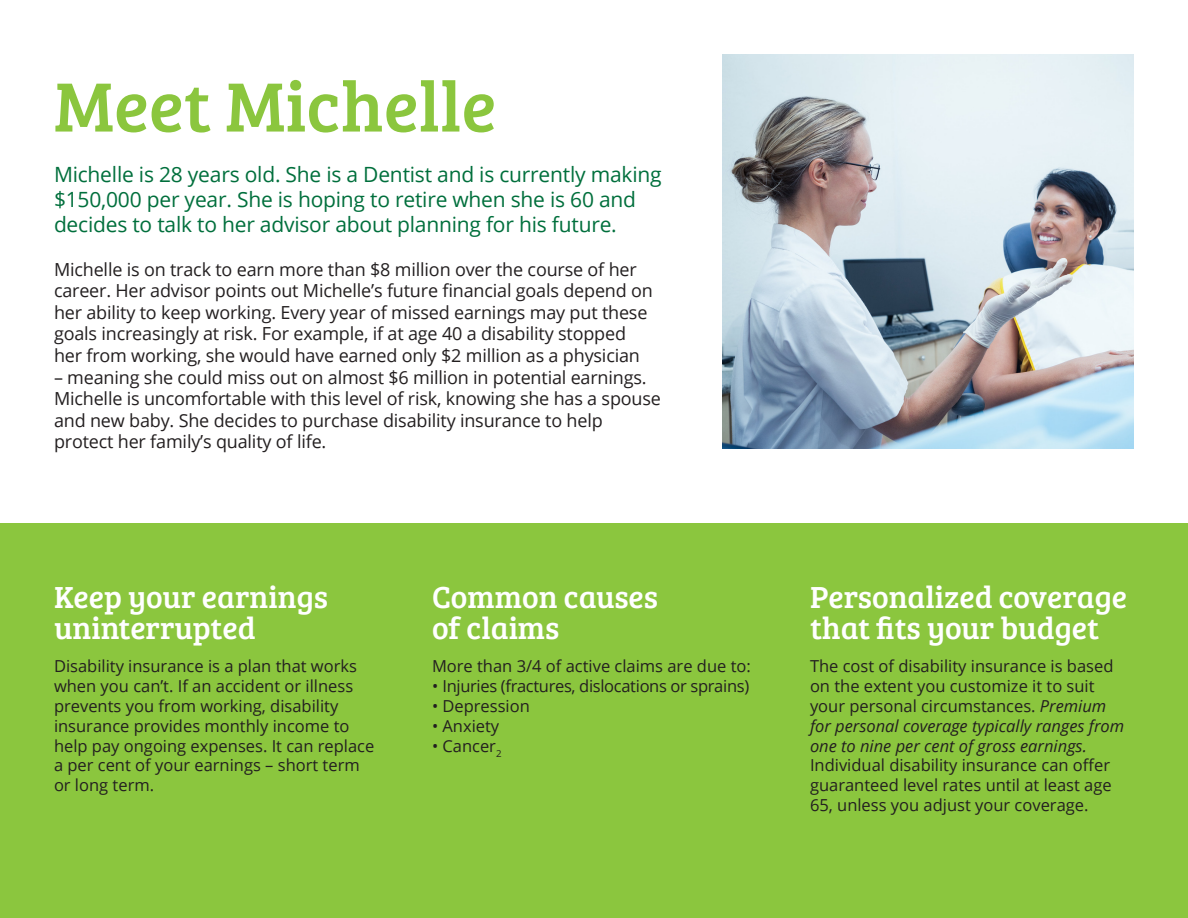
<style>
.page{position:relative;width:1188px;height:918px;background:#fff}
.page>*{position:absolute;margin:0;border:0;box-sizing:border-box;transform-origin:0 0}
.t1{font:72px "Bree Serif";color:#8bc63e}
.t2{font:31.5px/31.5px "Bree Serif";color:#fff}
.t3{font:21px/25.2px "Open Sans";letter-spacing:-.01em;color:#006f3c}
.t4{font:18px/21.6px "Open Sans";letter-spacing:-.01em;color:#231f20}
.t5{font:16.5px/19.8px "Open Sans";color:#231f20}
.t6{font:16.5px "Open Sans";letter-spacing:-.02em;color:#231f20}
.s1{font-style:italic}
</style>
<div class="page">
<div style="left:0;top:524px;width:1188px;height:394px;background:#8bc63e"></div>
<img style="left:723px;top:54px;width:411px;height:394px">
<p class="t1" style="left:54px;top:54px;width:444px">Meet Michelle</p>
<p class="t3" style="left:54px;top:161px;width:609px">Michelle is 28 years old. She is a Dentist and is currently making $150,000 per year. She is hoping to retire when she is 60 and decides to talk to her advisor about planning for his future.</p>
<p class="t4" style="left:54px;top:258px;width:600px">Michelle is on track to earn more than $8 million over the course of her career. Her advisor points out Michelle’s future financial goals depend on her ability to keep working. Every year of missed earnings may put these goals increasingly at risk. For example, if at age 40 a disability stopped her from working, she would have earned only $2 million as a physician</p>
<p class="t4" style="left:54px;top:366px;width:608px">– meaning she could miss out on almost $6 million in potential earnings.<br>Michelle is uncomfortable with this level of risk, knowing she has a spouse and new baby. She decides to purchase disability insurance to help protect her family’s quality of life.</p>
<p class="t2" style="left:54px;top:579px;width:276px">Keep your earnings uninterrupted</p>
<p class="t5" style="left:54px;top:656px;width:322px">Disability insurance is a plan that works when you can’t. If an accident or illness prevents you from working, disability insurance provides monthly income to help pay ongoing expenses. It can replace a per cent of your earnings – short term or long term.</p>
<p class="t2" style="left:432px;top:579px;width:228px">Common causes of claims</p>
<p class="t5" style="left:432px;top:656px;width:320px">More than 3/4 of active claims are due to:</p>
<p class="t6" style="left:432px;top:675px;width:319px">• Injuries (fractures, dislocations or sprains)</p>
<p class="t5" style="left:432px;top:696px;width:99px">• Depression</p>
<p class="t5" style="left:432px;top:716px;width:69px">• Anxiety</p>
<p class="t5" style="left:432px;top:735px;width:71px">• Cancer<sub>2</sub></p>
<p class="t2" style="left:810px;top:579px;width:319px">Personalized coverage that fits your budget</p>
<p class="t5" style="left:810px;top:656px;width:316px">The cost of disability insurance is based on the extent you customize it to suit your personal circumstances. <span class="s1">Premium for personal coverage typically ranges from one to nine per cent of gross earnings.<br></span>Individual disability insurance can offer guaranteed level rates until at least age 65, unless you adjust your coverage.</p>
</div>
